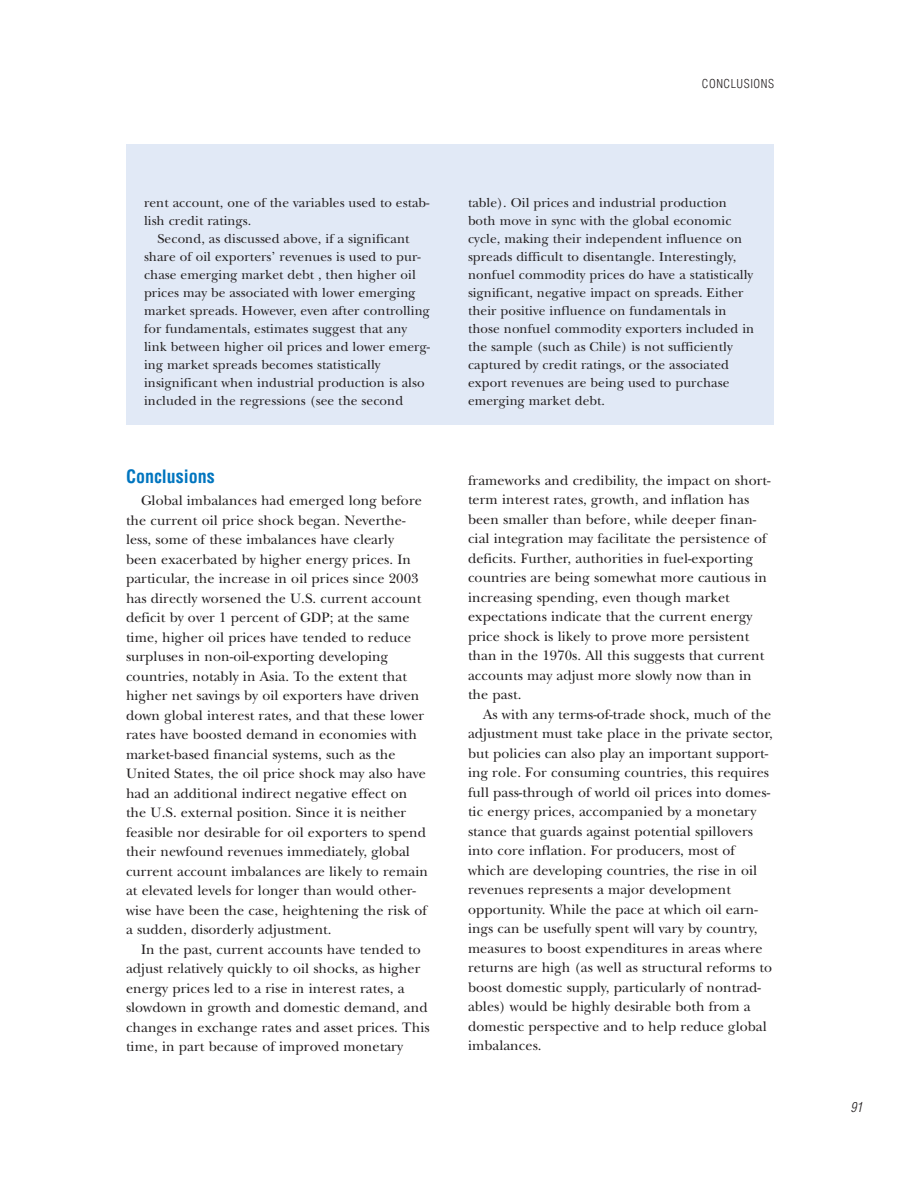
<style>
.page{position:relative;width:918px;height:1188px;background:#fff}
.page>*{position:absolute;margin:0;border:0;box-sizing:border-box;transform-origin:0 0}
.t1{font:700 condensed 18px "Helvetica";color:#0075bf}
.t2{font:14.25px/19.5px "New Baskerville";letter-spacing:.005em;color:#231f20}
.t3{font:13.5px/18px "New Baskerville";letter-spacing:.005em;color:#231f20}
.t4{font:italic 300 condensed 13.5px "Helvetica";color:#231f20}
.t5{font:300 condensed 12px "Helvetica";letter-spacing:.045em;color:#231f20}
</style>
<div class="page">
<div style="left:126px;top:144px;width:648px;height:280px;background:#e1e9f6"></div>
<p class="t5" style="left:702px;top:79px;width:74px">CONCLUSIONS</p>
<p class="t3" style="left:144px;top:195px;width:287px">rent account, one of the variables used to estab&shy;lish credit ratings.</p>
<p class="t3" style="left:144px;top:231px;width:288px;text-indent:14px">Second, as discussed above, if a significant share of oil exporters’ revenues is used to pur&shy;chase emerging market debt , then higher oil prices may be associated with lower emerging market spreads. However, even after controlling for fundamentals, estimates suggest that any link between higher oil prices and lower emerg&shy;ing market spreads becomes statistically insignificant when industrial production is also included in the regressions (see the second</p>
<p class="t1" style="left:126px;top:469px;width:90px">Conclusions</p>
<p class="t2" style="left:126px;top:493px;width:303px;text-indent:15px">Global imbalances had emerged long before the current oil price shock began. Neverthe&shy;less, some of these imbalances have clearly been exacerbated by higher energy prices. In particular, the increase in oil prices since 2003 has directly worsened the U.S. current account deficit by over 1 percent of GDP; at the same time, higher oil prices have tended to reduce surpluses in non-oil-exporting developing countries, notably in Asia. To the extent that higher net savings by oil exporters have driven down global interest rates, and that these lower rates have boosted demand in economies with market-based financial systems, such as the United States, the oil price shock may also have had an additional indirect negative effect on the U.S. external position. Since it is neither feasible nor desirable for oil exporters to spend their newfound revenues immediately, global current account imbalances are likely to remain at elevated levels for longer than would other&shy;wise have been the case, heightening the risk of a sudden, disorderly adjustment.</p>
<p class="t2" style="left:126px;top:941px;width:305px;text-indent:15px">In the past, current accounts have tended to adjust relatively quickly to oil shocks, as higher energy prices led to a rise in interest rates, a slowdown in growth and domestic demand, and changes in exchange rates and asset prices. This time, in part because of improved monetary</p>
<p class="t3" style="left:468px;top:195px;width:288px">table). Oil prices and industrial production both move in sync with the global economic cycle, making their independent influence on spreads difficult to disentangle. Interestingly, nonfuel commodity prices do have a statistically significant, negative impact on spreads. Either their positive influence on fundamentals in those nonfuel commodity exporters included in the sample (such as Chile) is not sufficiently captured by credit ratings, or the associated export revenues are being used to purchase emerging market debt.</p>
<p class="t2" style="left:468px;top:472px;width:304px">frameworks and credibility, the impact on short&shy;term interest rates, growth, and inflation has been smaller than before, while deeper finan&shy;cial integration may facilitate the persistence of deficits. Further, authorities in fuel-exporting countries are being somewhat more cautious in increasing spending, even though market expectations indicate that the current energy price shock is likely to prove more persistent than in the 1970s. All this suggests that current accounts may adjust more slowly now than in the past.</p>
<p class="t2" style="left:468px;top:706px;width:306px;text-indent:15px">As with any terms-of-trade shock, much of the adjustment must take place in the private sector, but policies can also play an important support&shy;ing role. For consuming countries, this requires full pass-through of world oil prices into domes&shy;tic energy prices, accompanied by a monetary stance that guards against potential spillovers into core inflation. For producers, most of which are developing countries, the rise in oil revenues represents a major development opportunity. While the pace at which oil earn&shy;ings can be usefully spent will vary by country, measures to boost expenditures in areas where returns are high (as well as structural reforms to boost domestic supply, particularly of nontrad&shy;ables) would be highly desirable both from a domestic perspective and to help reduce global imbalances.</p>
<p class="t4" style="left:851px;top:1102px;width:13px">91</p>
</div>
